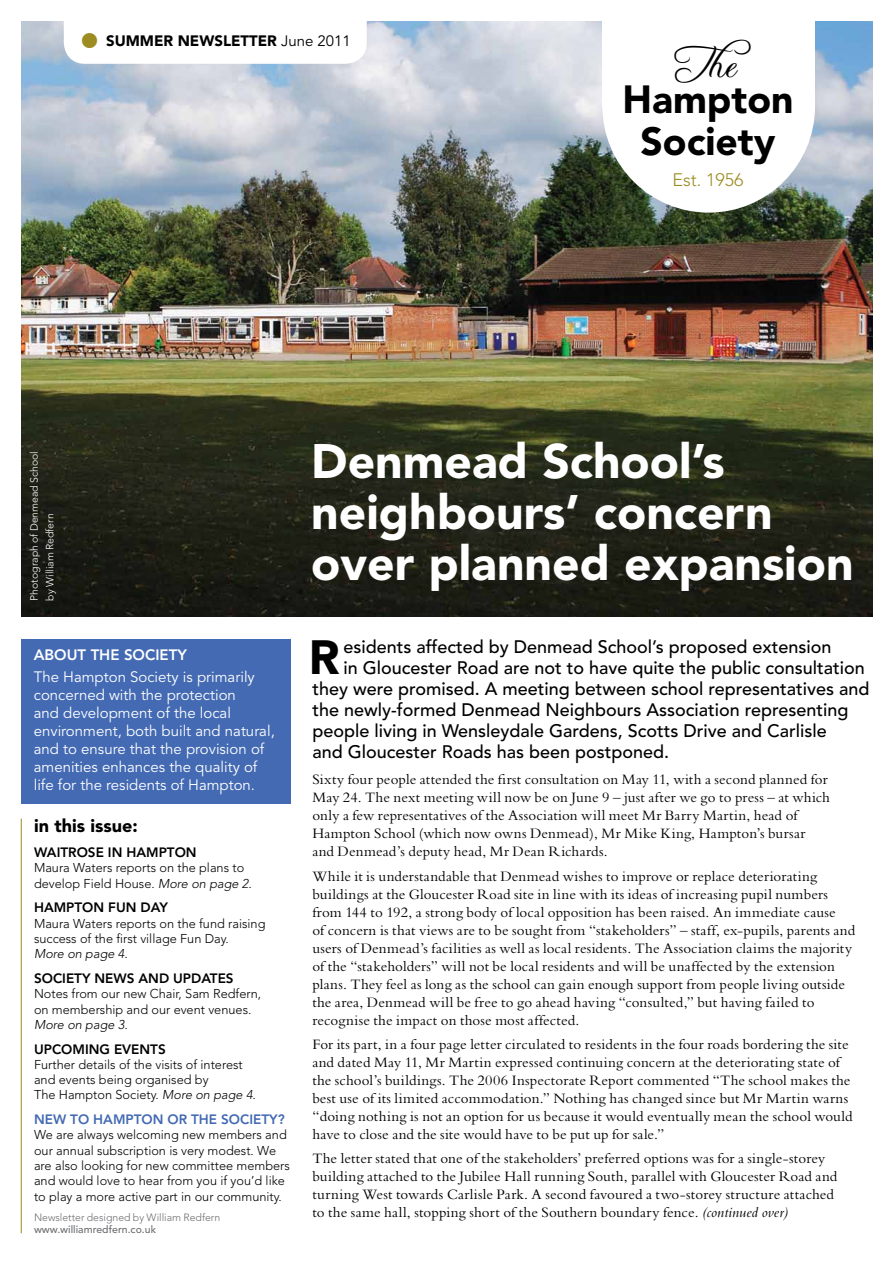
<style>
.page{position:relative;width:893px;height:1263px;background:#fff}
.page>*{position:absolute;margin:0;border:0;box-sizing:border-box;transform-origin:0 0}
.t1{font:900 48px/51px "Avenir";color:#fff}
.t2{font:900 47.7px "Avenir";color:#000}
.t3{font:42px "Freebooter Script";color:#000}
.t4{font:900 39px/42px "Avenir";color:#000;text-align:center}
.t5{font:500 18px "Avenir";color:#000}
.t6{font:900 18px "Avenir";color:#000}
.t7{font:300 18px "Avenir";color:#9c8c22}
.t8{font:15px/18px "Bembo";letter-spacing:.01em;color:#000}
.t9{font:15px/18px "Avenir";color:#fff}
.t10{font:900 15px "Avenir";color:#000}
.t11{font:800 15px "Avenir";color:#fff}
.t12{font:800 13.5px "Avenir";color:#000}
.t13{font:800 13.5px "Avenir";color:#436ab3}
.t14{font:300 12.75px/15.3px "Avenir";color:#000}
.t15{font:italic 300 12.75px "Avenir";color:#000}
.t16{font:300 10.5px/15.6px "Avenir";color:#fff}
.t17{font:300 10.5px "Avenir";color:#6d6e71}
.t18{font:500 10.5px "Avenir";color:#6d6e71}
.s1{color:#9c8c22}
.s2{font-weight:400}
.s3{font-style:italic}
</style>
<div class="page">
<img style="left:21px;top:21px;width:851px;height:596px">
<div style="left:602px;top:0;width:213px;height:108px;background:#fff"></div>
<div style="left:602px;top:0;width:213px;height:213px;background:#fff;border-radius:50%"></div>
<div style="left:64px;top:0;width:303px;height:64px;background:#fff;border-radius:21px"></div>
<hr style="left:21px;top:819px;width:1px;height:414px;background:#9c8c22">
<div style="left:21px;top:639px;width:270px;height:165px;background:#436ab3"></div>
<p class="t10" style="left:82px;top:32px;width:270px"><span class="s1">■</span> SUMMER NEWSLETTER <span class="s2">June 2011</span></p>
<h3 class="t3" style="left:679px;top:38px;width:75px">The</h3>
<h3 class="t4" style="left:622px;top:78px;width:173px">Hampton<br>Society</h3>
<p class="t7" style="left:672px;top:169px;width:73px">Est. 1956</p>
<p class="t16" style="left:26px;top:601px;width:151px;rotate:-90deg">Photograph of Denmead School by William Redfern</p>
<h1 class="t1" style="left:311px;top:435px;width:544px">Denmead School’s neighbours’ concern over planned expansion</h1>
<p class="t11" style="left:34px;top:646px;width:155px">ABOUT TH E SOCIETY</p>
<p class="t9" style="left:34px;top:668px;width:243px">The Hampton Society is primarily concerned with the protection<br>and development of the local environment, both built and natural, and to ensure that the provision of amenities enhances the quality of life for the residents of Hampton.</p>
<p class="t6" style="left:34px;top:815px;width:105px">in this issue:</p>
<p class="t12" style="left:34px;top:844px;width:164px">WAITROSE IN HAMPTON</p>
<p class="t14" style="left:34px;top:860px;width:219px">Maura Waters reports on the plans to develop Field House. <span class="s3">More on page 2.</span></p>
<p class="t12" style="left:34px;top:900px;width:135px">HAMPTON FUN DAY</p>
<p class="t14" style="left:34px;top:915px;width:233px">Maura Waters reports on the fund raising success of the first village Fun Day.</p>
<p class="t15" style="left:34px;top:946px;width:95px">More on page 4.</p>
<p class="t12" style="left:34px;top:970px;width:201px">SOCIETY NEWS AND UPDATES</p>
<p class="t14" style="left:34px;top:986px;width:229px">Notes from our new Chair, Sam Redfern, on membership and our event venues.</p>
<p class="t15" style="left:34px;top:1017px;width:95px">More on page 3.</p>
<p class="t12" style="left:34px;top:1041px;width:133px">UPCOMING EVENTS</p>
<p class="t14" style="left:34px;top:1057px;width:223px">Further details of the visits of interest and events being organised by<br>The Hampton Society. <span class="s3">More on page 4.</span></p>
<p class="t13" style="left:34px;top:1111px;width:252px">N EW TO HAMPTON OR TH E SOCIETY?</p>
<p class="t14" style="left:34px;top:1127px;width:257px">We are always welcoming new members and our annual subscription is very modest. We are also looking for new committee members and would love to hear from you if you’d like to play a more active part in our community.</p>
<p class="t17" style="left:34px;top:1211px;width:188px">Newsletter designed by William Redfern</p>
<p class="t18" style="left:34px;top:1223px;width:124px">www.williamredfern.co.uk</p>
<h2 class="t2" style="left:309px;top:628px;width:32px">R</h2>
<p class="t5" style="left:343px;top:636px;width:490px">esidents affected by Denmead School’s proposed extension</p>
<p class="t5" style="left:343px;top:657px;width:523px">in Gloucester Road are not to have quite the public consultation</p>
<p class="t5" style="left:312px;top:678px;width:559px">they were promised. A meeting between school representatives and</p>
<p class="t5" style="left:312px;top:699px;width:538px">the newly-formed Denmead Neighbours Association representing</p>
<p class="t5" style="left:312px;top:720px;width:516px">people living in Wensleydale Gardens, Scotts Drive and Carlisle</p>
<p class="t5" style="left:312px;top:741px;width:358px">and Gloucester Roads has been postponed.</p>
<p class="t8" style="left:312px;top:770px;width:519px">Sixty four people attended the first consultation on May 11, with a second planned for May 24. The next meeting will now be on June 9 – just after we go to press – at which only a few representatives of the Association will meet Mr Barry Martin, head of Hampton School (which now owns Denmead), Mr Mike King, Hampton’s bursar and Denmead’s deputy head, Mr Dean Richards.</p>
<p class="t8" style="left:312px;top:867px;width:544px">While it is understandable that Denmead wishes to improve or replace deteriorating buildings at the Gloucester Road site in line with its ideas of increasing pupil numbers from 144 to 192, a strong body of local opposition has been raised. An immediate cause<br>of concern is that views are to be sought from “stakeholders” – staff, ex-pupils, parents and users of Denmead’s facilities as well as local residents. The Association claims the majority of the “stakeholders” will not be local residents and will be unaffected by the extension plans. They feel as long as the school can gain enough support from people living outside the area, Denmead will be free to go ahead having “consulted,” but having failed to recognise the impact on those most affected.</p>
<p class="t8" style="left:312px;top:1035px;width:542px">For its part, in a four page letter circulated to residents in the four roads bordering the site and dated May 11, Mr Martin expressed continuing concern at the deteriorating state of the school’s buildings. The 2006 Inspectorate Report commented “The school makes the best use of its limited accommodation.” Nothing has changed since but Mr Martin warns “doing nothing is not an option for us because it would eventually mean the school would have to close and the site would have to be put up for sale.”</p>
<p class="t8" style="left:312px;top:1149px;width:526px">The letter stated that one of the stakeholders’ preferred options was for a single-storey building attached to the Jubilee Hall running South, parallel with Gloucester Road and turning West towards Carlisle Park. A second favoured a two-storey structure attached to the same hall, stopping short of the Southern boundary fence. <span class="s3">(continued over)</span></p>
</div>
